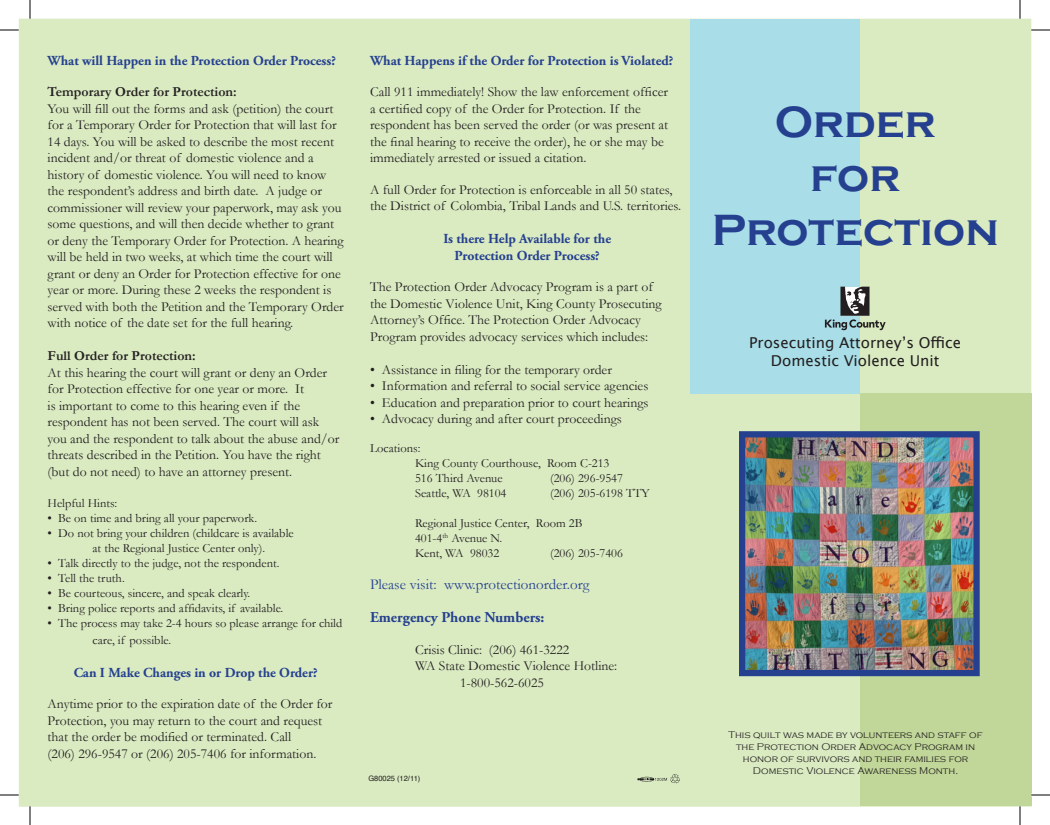
<style>
.page{position:relative;width:1050px;height:825px;background:#fff}
.page>*{position:absolute;margin:0;border:0;box-sizing:border-box;transform-origin:0 0}
.t1{font:700 45px/54px "Copperplate Gothic";color:#25408f;text-align:center}
.t2{font:15px/18px "Lucida Grande";color:#231f20;text-align:center}
.t3{font:15px "Garamond";color:#25408f}
.t4{font:700 15px "Adobe Garamond Pro";color:#25408f}
.t5{font:13.75px/16.5px "Garamond";color:#231f20}
.t6{font:700 13.75px/16.5px "Adobe Garamond Pro";color:#25408f;text-align:center}
.t7{font:700 13.75px "Garamond";color:#231f20}
.t8{font:12.5px/15px "Garamond";color:#231f20}
.t9{font:300 10px/12px "Copperplate Gothic";color:#231f20;text-align:center}
.t10{font:7.5px "Helvetica";color:#231f20}
</style>
<div class="page">
<div style="left:19px;top:19px;width:1012px;height:787px;background:#daebc2"></div>
<div style="left:690px;top:19px;width:170px;height:375px;background:#a9dee8"></div>
<div style="left:860px;top:394px;width:171px;height:412px;background:#c1d799"></div>
<img style="left:746px;top:438px;width:227px;height:231px">
<div style="left:739px;top:431px;width:241px;height:245px;border:6px solid #25408f"></div>
<svg style="left:825px;top:287px;width:61px;height:43px"></svg>
<svg style="left:638px;top:774px;width:42px;height:10px"></svg>
<svg style="left:0;top:29px;width:19px;height:1px"></svg>
<svg style="left:1031px;top:28px;width:19px;height:4px"></svg>
<svg style="left:0;top:794px;width:19px;height:1px"></svg>
<svg style="left:1031px;top:793px;width:19px;height:4px"></svg>
<svg style="left:28px;top:0;width:4px;height:19px"></svg>
<svg style="left:1018px;top:0;width:4px;height:19px"></svg>
<svg style="left:0;top:30px;width:19px;height:1px"></svg>
<svg style="left:1031px;top:30px;width:19px;height:1px"></svg>
<svg style="left:0;top:795px;width:19px;height:1px"></svg>
<svg style="left:1031px;top:795px;width:19px;height:1px"></svg>
<svg style="left:30px;top:0;width:1px;height:19px"></svg>
<svg style="left:1020px;top:0;width:1px;height:19px"></svg>
<svg style="left:19px;top:806px;width:1012px;height:19px"></svg>
<p class="t6" style="left:48px;top:53px;width:290px">What will Happen in the Protection Order Process?</p>
<p class="t7" style="left:48px;top:84px;width:191px">Temporary Order for Protection:</p>
<p class="t5" style="left:48px;top:100px;width:298px">You will fill out the forms and ask (petition) the court for a Temporary Order for Protection that will last for 14 days. You will be asked to describe the most recent incident and/or threat of domestic violence and a history of domestic violence. You will need to know the respondent’s address and birth date. A judge or commissioner will review your paperwork, may ask you some questions, and will then decide whether to grant or deny the Temporary Order for Protection. A hearing will be held in two weeks, at which time the court will grant or deny an Order for Protection effective for one year or more. During these 2 weeks the respondent is served with both the Petition and the Temporary Order with notice of the date set for the full hearing.</p>
<p class="t7" style="left:48px;top:348px;width:150px">Full Order for Protection:</p>
<p class="t5" style="left:48px;top:364px;width:293px">At this hearing the court will grant or deny an Order for Protection effective for one year or more. It<br>is important to come to this hearing even if the respondent has not been served. The court will ask you and the respondent to talk about the abuse and/or threats described in the Petition. You have the right (but do not need) to have an attorney present.</p>
<p class="t8" style="left:48px;top:496px;width:71px">Helpful Hints:</p>
<p class="t8" style="left:48px;top:511px;width:211px">• Be on time and bring all your paperwork.</p>
<p class="t8" style="left:93px;top:526px;width:203px;text-indent:-45px">• Do not bring your children (childcare is available at the Regional Justice Center only).</p>
<p class="t8" style="left:48px;top:556px;width:233px">• Talk directly to the judge, not the respondent.</p>
<p class="t8" style="left:48px;top:571px;width:79px">• Tell the truth.</p>
<p class="t8" style="left:48px;top:586px;width:204px">• Be courteous, sincere, and speak clearly.</p>
<p class="t8" style="left:48px;top:601px;width:237px">• Bring police reports and affidavits, if available.</p>
<p class="t8" style="left:93px;top:615px;width:251px;line-height:16.5px;text-indent:-45px">• The process may take 2-4 hours so please arrange for child care, if possible.</p>
<p class="t6" style="left:74px;top:665px;width:246px">Can I Make Changes in or Drop the Order?</p>
<p class="t5" style="left:48px;top:696px;width:286px">Anytime prior to the expiration date of the Order for Protection, you may return to the court and request that the order be modified or terminated. Call<br>(206) 296-9547 or (206) 205-7406 for information.</p>
<p class="t6" style="left:370px;top:53px;width:305px">What Happens if the Order for Protection is Violated?</p>
<p class="t5" style="left:370px;top:84px;width:300px">Call 911 immediately! Show the law enforcement officer a certified copy of the Order for Protection. If the respondent has been served the order (or was present at the final hearing to receive the order), he or she may be immediately arrested or issued a citation.</p>
<p class="t5" style="left:370px;top:181px;width:313px">A full Order for Protection is enforceable in all 50 states, the District of Colombia, Tribal Lands and U.S. territories.</p>
<p class="t6" style="left:443px;top:231px;width:169px">Is there Help Available for the<br>Protection Order Process?</p>
<p class="t5" style="left:370px;top:279px;width:293px">The Protection Order Advocacy Program is a part of the Domestic Violence Unit, King County Prosecuting Attorney’s Office. The Protection Order Advocacy Program provides advocacy services which includes:</p>
<p class="t5" style="left:370px;top:361px;width:243px">• Assistance in filing for the temporary order</p>
<p class="t5" style="left:370px;top:378px;width:280px">• Information and referral to social service agencies</p>
<p class="t5" style="left:370px;top:394px;width:280px">• Education and preparation prior to court hearings</p>
<p class="t5" style="left:370px;top:411px;width:253px">• Advocacy during and after court proceedings</p>
<p class="t8" style="left:415px;top:440px;width:196px;text-indent:-45px">Locations:<br>King County Courthouse, Room C-213<br>516 Third Avenue</p>
<p class="t8" style="left:550px;top:470px;width:74px">(206) 296-9547</p>
<p class="t8" style="left:415px;top:485px;width:93px">Seattle, WA 98104</p>
<p class="t8" style="left:550px;top:485px;width:101px">(206) 205-6198 TTY</p>
<p class="t8" style="left:415px;top:515px;width:169px">Regional Justice Center, Room 2B<br>401-4<sup>th</sup> Avenue N.<br>Kent, WA 98032</p>
<p class="t8" style="left:550px;top:545px;width:74px">(206) 205-7406</p>
<p class="t3" style="left:370px;top:576px;width:221px">Please visit: www.protectionorder.org</p>
<p class="t4" style="left:370px;top:609px;width:176px">Emergency Phone Numbers:</p>
<p class="t5" style="left:415px;top:641px;width:156px">Crisis Clinic: (206) 461-3222</p>
<p class="t5" style="left:415px;top:657px;width:204px">WA State Domestic Violence Hotline:</p>
<p class="t5" style="left:460px;top:674px;width:85px">1-800-562-6025</p>
<p class="t10" style="left:368px;top:772px;width:53px">G80025 (12/11)</p>
<h1 class="t1" style="left:712px;top:96px;width:289px">Order<br>for<br>Protection</h1>
<p class="t2" style="left:749px;top:334px;width:213px">Prosecuting Attorney’s Office<br>Domestic Violence Unit</p>
<p class="t9" style="left:729px;top:729px;width:256px">This quilt was made by volunteers and staff of the Protection Order Advocacy Program in honor of survivors and their families for Domestic Violence Awareness Month.</p>
</div>
